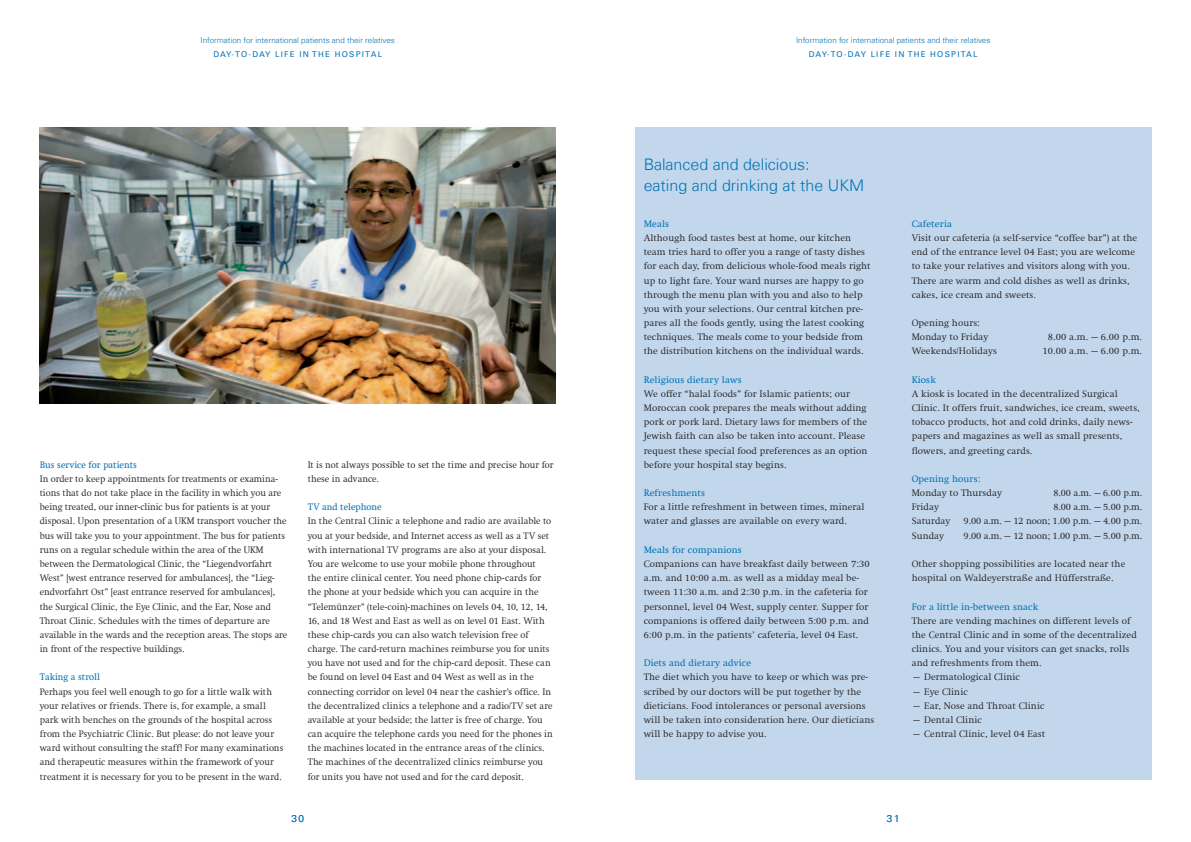
<style>
.page{position:relative;width:1191px;height:842px;background:#fff}
.page>*{position:absolute;margin:0;border:0;box-sizing:border-box;transform-origin:0 0}
.Headline_Klein{font:300 16px "Univers Com 45";color:#0072b4}
.Seitentitel{font:300 10px "Univers Com 45";color:#0072b4}
.Fließtext{font:300 9.5px/14.2px "Swift Com";letter-spacing:.01em;color:#231f20}
.Fließtext-2{font:9.5px "Swift Com";letter-spacing:.01em;color:#0072b4}
.Fließtext-3{font:300 9.5px "Swift Com";letter-spacing:-.01em;color:#231f20}
.Fließtext_Headline{font:9.5px "Swift Com";color:#0072b4}
.Headline_Kolumne{font:300 8px "Univers Com 45";color:#0072b4}
.Seitentitel-2{font:8px "Univers Com 55 Roman";letter-spacing:.15em;color:#0072b4}
</style>
<div class="page">
<div style="left:635px;top:128px;width:516px;height:652px;background:#c3d7ec"></div>
<img style="left:40px;top:128px;width:515px;height:276px">
<p class="Headline_Kolumne" style="left:201px;top:35px;width:196px">Information for international patients and their relatives</p>
<p class="Headline_Kolumne" style="left:796px;top:35px;width:196px">Information for international patients and their relatives</p>
<p class="Seitentitel-2" style="left:213px;top:49px;width:170px">DAY-TO-DAY LIFE IN THE HOSPITAL</p>
<p class="Seitentitel-2" style="left:809px;top:49px;width:170px">DAY-TO-DAY LIFE IN THE HOSPITAL</p>
<p class="Fließtext-2" style="left:40px;top:459px;width:99px">Bus service for patients</p>
<p class="Fließtext" style="left:40px;top:472px;width:249px">In order to keep appointments for treatments or examina&shy;tions that do not take place in the facility in which you are being treated, our inner-clinic bus for patients is at your disposal. Upon presentation of a UKM transport voucher the bus will take you to your appointment. The bus for patients runs on a regular schedule within the area of the UKM between the Dermatological Clinic, the “Liegendvorfahrt West” [west entrance reserved for ambulances], the “Lieg&shy;endvorfahrt Ost” [east entrance reserved for ambulances], the Surgical Clinic, the Eye Clinic, and the Ear, Nose and Throat Clinic. Schedules with the times of departure are available in the wards and the reception areas. The stops are in front of the respective buildings.</p>
<p class="Fließtext_Headline" style="left:40px;top:672px;width:62px">Taking a stroll</p>
<p class="Fließtext" style="left:40px;top:684px;width:245px">Perhaps you feel well enough to go for a little walk with your relatives or friends. There is, for example, a small park with benches on the grounds of the hospital across from the Psychiatric Clinic. But please: do not leave your ward without consulting the staff! For many examinations and therapeutic measures within the framework of your treatment it is necessary for you to be present in the ward.</p>
<p class="Fließtext" style="left:308px;top:457px;width:247px">It is not always possible to set the time and precise hour for these in advance.</p>
<p class="Fließtext-2" style="left:308px;top:501px;width:76px">TV and telephone</p>
<p class="Fließtext" style="left:308px;top:514px;width:247px">In the Central Clinic a telephone and radio are available to you at your bedside, and Internet access as well as a TV set with international TV programs are also at your disposal.<br>You are welcome to use your mobile phone throughout<br>the entire clinical center. You need phone chip-cards for the phone at your bedside which you can acquire in the “Telemünzer” (tele-coin)-machines on levels 04, 10, 12, 14, 16, and 18 West and East as well as on level 01 East. With these chip-cards you can also watch television free of charge. The card-return machines reimburse you for units you have not used and for the chip-card deposit. These can be found on level 04 East and 04 West as well as in the connecting corridor on level 04 near the cashier’s office. In the decentralized clinics a telephone and a radio/TV set are available at your bedside; the latter is free of charge. You can acquire the telephone cards you need for the phones in the machines located in the entrance areas of the clinics.<br>The machines of the decentralized clinics reimburse you for units you have not used and for the card deposit.</p>
<p class="Headline_Klein" style="left:643px;top:155px;width:167px">Balanced and delicious:</p>
<p class="Headline_Klein" style="left:643px;top:176px;width:222px">eating and drinking at the UKM</p>
<p class="Fließtext-2" style="left:643px;top:218px;width:27px">Meals</p>
<p class="Fließtext" style="left:643px;top:231px;width:228px">Although food tastes best at home, our kitchen team tries hard to offer you a range of tasty dishes for each day, from delicious whole-food meals right up to light fare. Your ward nurses are happy to go through the menu plan with you and also to help you with your selections. Our central kitchen pre&shy;pares all the foods gently, using the latest cooking techniques. The meals come to your bedside from the distribution kitchens on the individual wards.</p>
<p class="Fließtext-2" style="left:643px;top:374px;width:100px">Religious dietary laws</p>
<p class="Fließtext" style="left:643px;top:387px;width:225px">We offer “halal foods” for Islamic patients; our Moroccan cook prepares the meals without adding pork or pork lard. Dietary laws for members of the Jewish faith can also be taken into account. Please request these special food preferences as an option before your hospital stay begins.</p>
<p class="Fließtext-2" style="left:643px;top:487px;width:63px">Refreshments</p>
<p class="Fließtext" style="left:643px;top:500px;width:222px">For a little refreshment in between times, mineral water and glasses are available on every ward.</p>
<p class="Fließtext-2" style="left:643px;top:544px;width:100px">Meals for companions</p>
<p class="Fließtext" style="left:643px;top:557px;width:227px">Companions can have breakfast daily between 7:30 a.m. and 10:00 a.m. as well as a midday meal be&shy;tween 11:30 a.m. and 2:30 p.m. in the cafeteria for personnel, level 04 West, supply center. Supper for companions is offered daily between 5:00 p.m. and 6:00 p.m. in the patients’ cafeteria, level 04 East.</p>
<p class="Fließtext-2" style="left:643px;top:657px;width:109px">Diets and dietary advice</p>
<p class="Fließtext" style="left:643px;top:670px;width:232px">The diet which you have to keep or which was pre&shy;scribed by our doctors will be put together by the dieticians. Food intolerances or personal aversions will be taken into consideration here. Our dieticians will be happy to advise you.</p>
<p class="Seitentitel" style="left:291px;top:812px;width:14px">30</p>
<p class="Seitentitel" style="left:887px;top:812px;width:14px">31</p>
<p class="Fließtext-2" style="left:911px;top:218px;width:42px">Cafeteria</p>
<p class="Fließtext" style="left:911px;top:231px;width:227px">Visit our cafeteria (a self-service “coffee bar”) at the end of the entrance level 04 East; you are welcome to take your relatives and visitors along with you.<br>There are warm and cold dishes as well as drinks, cakes, ice cream and sweets.</p>
<p class="Fließtext" style="left:911px;top:316px;width:70px">Opening hours:</p>
<p class="Fließtext" style="left:911px;top:330px;width:78px">Monday to Friday</p>
<p class="Fließtext" style="left:1047px;top:330px;width:96px">8.00 a.m.–6.00 p.m.</p>
<p class="Fließtext" style="left:911px;top:344px;width:87px">Weekends/Holidays</p>
<p class="Fließtext" style="left:1042px;top:344px;width:101px">10.00 a.m.–6.00 p.m.</p>
<p class="Fließtext-2" style="left:911px;top:374px;width:26px">Kiosk</p>
<p class="Fließtext" style="left:911px;top:387px;width:230px">A kiosk is located in the decentralized Surgical Clinic. It offers fruit, sandwiches, ice cream, sweets, tobacco products, hot and cold drinks, daily news&shy;papers and magazines as well as small presents, flowers, and greeting cards.</p>
<p class="Fließtext-2" style="left:911px;top:473px;width:70px">Opening hours:</p>
<p class="Fließtext" style="left:911px;top:486px;width:92px">Monday to Thursday</p>
<p class="Fließtext" style="left:1053px;top:486px;width:90px">8.00 a.m.–6.00 p.m.</p>
<p class="Fließtext" style="left:911px;top:500px;width:29px">Friday</p>
<p class="Fließtext" style="left:1053px;top:500px;width:90px">8.00 a.m.–5.00 p.m.</p>
<p class="Fließtext" style="left:911px;top:514px;width:40px">Saturday</p>
<p class="Fließtext-3" style="left:963px;top:516px;width:180px">9.00 a.m.–12 noon; 1.00 p.m.–4.00 p.m.</p>
<p class="Fließtext" style="left:911px;top:528px;width:34px">Sunday</p>
<p class="Fließtext-3" style="left:963px;top:530px;width:180px">9.00 a.m.–12 noon; 1.00 p.m.–5.00 p.m.</p>
<p class="Fließtext" style="left:911px;top:557px;width:215px">Other shopping possibilities are located near the hospital on Waldeyerstraße and Hüfferstraße.</p>
<p class="Fließtext-2" style="left:911px;top:601px;width:128px">For a little in-between snack</p>
<p class="Fließtext" style="left:911px;top:613px;width:227px">There are vending machines on different levels of the Central Clinic and in some of the decentralized clinics. You and your visitors can get snacks, rolls and refreshments from them.</p>
<p class="Fließtext" style="left:911px;top:670px;width:110px">– Dermatological Clinic</p>
<p class="Fließtext" style="left:911px;top:684px;width:58px">– Eye Clinic</p>
<p class="Fließtext" style="left:911px;top:698px;width:134px">– Ear, Nose and Throat Clinic</p>
<p class="Fließtext" style="left:911px;top:713px;width:72px">– Dental Clinic</p>
<p class="Fließtext" style="left:911px;top:727px;width:135px">– Central Clinic, level 04 East</p>
</div>
